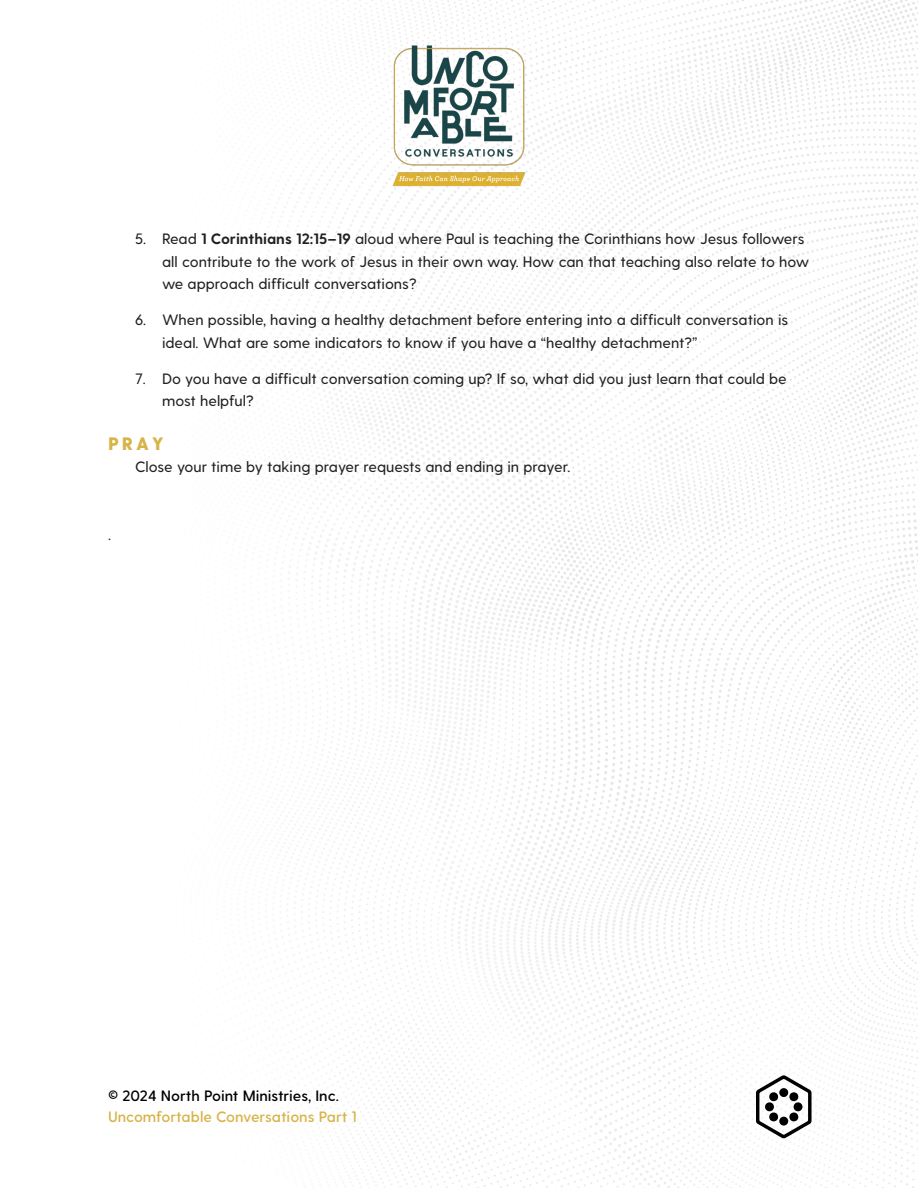
<style>
.page{position:relative;width:918px;height:1188px;background:#fff}
.page>*{position:absolute;margin:0;border:0;box-sizing:border-box;transform-origin:0 0}
.Subheading{font:800 18px "Greycliff CF";color:#d7b448}
.Prayer__indent{font:500 15px/22.5px "Greycliff CF";color:#231f20}
.t1{font:600 15px "Greycliff CF";color:#d7b448}
.t2{font:600 15px "Greycliff CF";color:#000}
.s1{font-weight:700}
</style>
<div class="page">
<img style="left:307px;top:0;width:611px;height:1188px">
<svg style="left:756px;top:1075px;width:56px;height:63px"></svg>
<img style="left:323px;top:45px;width:272px;height:142px">
<p class="Prayer__indent" style="left:162px;top:228px;width:649px;text-indent:-27px">5. Read <span class="s1">1 Corinthians 12:15–19</span> aloud where Paul is teaching the Corinthians how Jesus followers all contribute to the work of Jesus in their own way. How can that teaching also relate to how we approach difficult conversations?</p>
<p class="Prayer__indent" style="left:162px;top:309px;width:628px;text-indent:-27px">6. When possible, having a healthy detachment before entering into a difficult conversation is ideal. What are some indicators to know if you have a “healthy detachment?”</p>
<p class="Prayer__indent" style="left:162px;top:368px;width:626px;text-indent:-27px">7. Do you have a difficult conversation coming up? If so, what did you just learn that could be most helpful?</p>
<p class="Subheading" style="left:108px;top:432px;width:57px">PRAY</p>
<p class="Prayer__indent" style="left:135px;top:456px;width:437px">Close your time by taking prayer requests and ending in prayer.</p>
<p class="Prayer__indent" style="left:108px;top:524px;width:4px">.</p>
<p class="t2" style="left:108px;top:1087px;width:232px">© 2024 North Point Ministries, Inc.</p>
<p class="t1" style="left:108px;top:1108px;width:250px">Uncomfortable Conversations Part 1</p>
</div>
